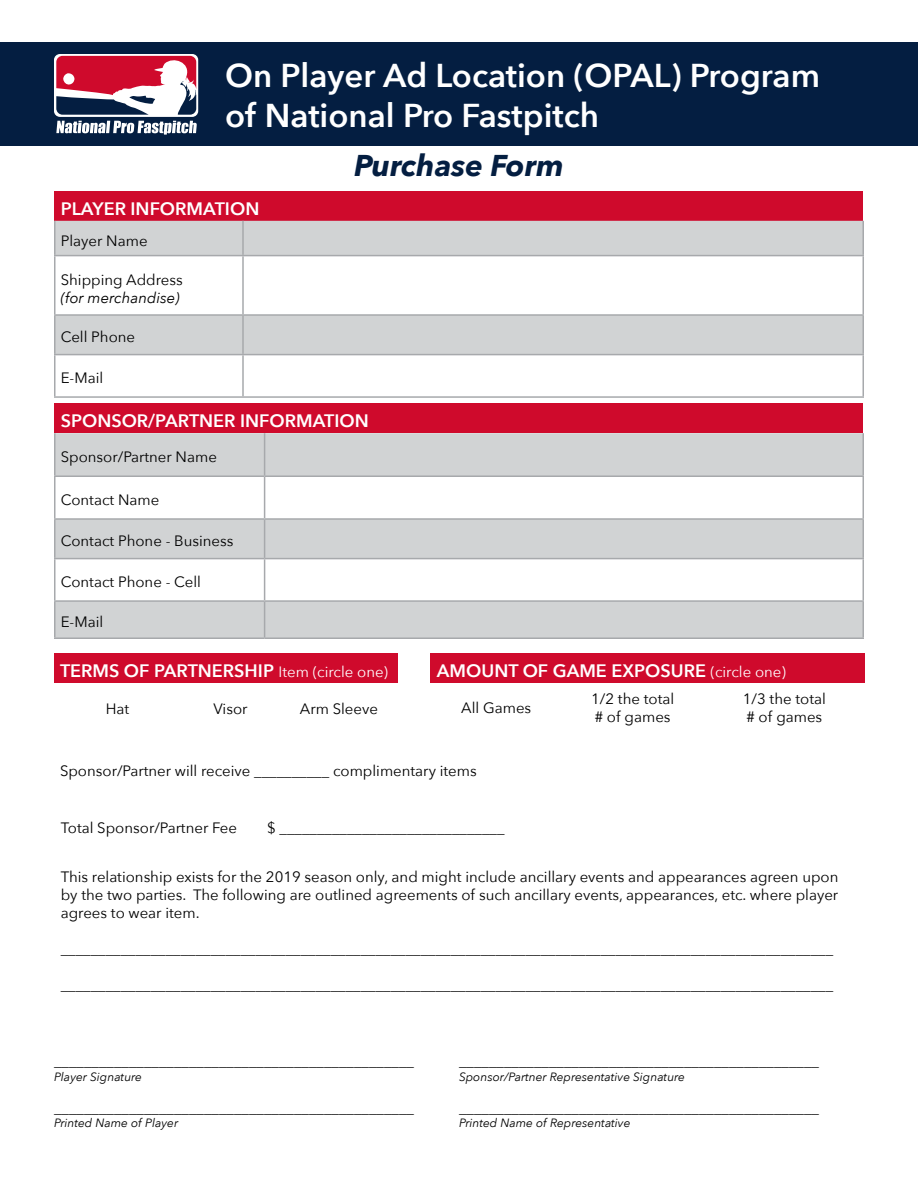
<style>
.page{position:relative;width:918px;height:1188px;background:#fff}
.page>*{position:absolute;margin:0;border:0;box-sizing:border-box;transform-origin:0 0}
.t1{font:600 33px/39.6px "Avenir Next";color:#fff}
.t2{font:italic 700 30px "Avenir Next";color:#041e41}
.t3{font:600 18px "Avenir Next";color:#fff}
.t4{font:15px/18px "Avenir Next";color:#000}
.t5{font:italic 15px "Avenir Next";color:#000}
.t6{font:italic 12px "Avenir Next";color:#000}
.s1{font-weight:400;font-size:15px}
</style>
<div class="page">
<div style="left:0;top:42px;width:918px;height:104px;background:#041e41"></div>
<svg style="left:54px;top:54px;width:144px;height:63px"></svg>
<svg style="left:56px;top:121px;width:141px;height:14px"></svg>
<svg style="left:56px;top:56px;width:140px;height:59px"></svg>
<div style="left:55px;top:191px;width:808px;height:30px;background:#cf0a2c"></div>
<svg style="left:56px;top:221px;width:806px;height:133px;fill:#d1d3d4"></svg>
<hr style="left:54px;top:221px;width:2px;height:34px;background:#a7a9ac">
<hr style="left:242px;top:221px;width:2px;height:34px;background:#a7a9ac">
<hr style="left:862px;top:221px;width:2px;height:34px;background:#a7a9ac">
<hr style="left:54px;top:255px;width:189px;height:1px;background:#a7a9ac">
<hr style="left:54px;top:256px;width:2px;height:58px;background:#a7a9ac">
<hr style="left:243px;top:255px;width:621px;height:1px;background:#a7a9ac">
<hr style="left:242px;top:256px;width:2px;height:58px;background:#a7a9ac">
<hr style="left:862px;top:256px;width:2px;height:58px;background:#a7a9ac">
<hr style="left:54px;top:314px;width:189px;height:2px;background:#a7a9ac">
<hr style="left:54px;top:316px;width:2px;height:38px;background:#a7a9ac">
<hr style="left:243px;top:314px;width:621px;height:2px;background:#a7a9ac">
<hr style="left:242px;top:316px;width:2px;height:38px;background:#a7a9ac">
<hr style="left:862px;top:316px;width:2px;height:38px;background:#a7a9ac">
<hr style="left:54px;top:354px;width:189px;height:1px;background:#a7a9ac">
<hr style="left:54px;top:355px;width:2px;height:41px;background:#a7a9ac">
<hr style="left:243px;top:354px;width:621px;height:1px;background:#a7a9ac">
<hr style="left:242px;top:355px;width:2px;height:41px;background:#a7a9ac">
<hr style="left:862px;top:355px;width:2px;height:41px;background:#a7a9ac">
<hr style="left:54px;top:396px;width:189px;height:2px;background:#a7a9ac">
<hr style="left:243px;top:396px;width:621px;height:2px;background:#a7a9ac">
<div style="left:55px;top:403px;width:808px;height:30px;background:#cf0a2c"></div>
<svg style="left:56px;top:433px;width:806px;height:205px;fill:#d1d3d4"></svg>
<hr style="left:54px;top:433px;width:2px;height:43px;background:#a7a9ac">
<hr style="left:264px;top:433px;width:1px;height:43px;background:#a7a9ac">
<hr style="left:862px;top:433px;width:2px;height:43px;background:#a7a9ac">
<hr style="left:54px;top:476px;width:211px;height:1px;background:#a7a9ac">
<hr style="left:54px;top:477px;width:2px;height:41px;background:#a7a9ac">
<hr style="left:265px;top:476px;width:599px;height:1px;background:#a7a9ac">
<hr style="left:264px;top:477px;width:1px;height:41px;background:#a7a9ac">
<hr style="left:862px;top:477px;width:2px;height:41px;background:#a7a9ac">
<hr style="left:54px;top:518px;width:211px;height:2px;background:#a7a9ac">
<hr style="left:54px;top:520px;width:2px;height:38px;background:#a7a9ac">
<hr style="left:265px;top:518px;width:599px;height:2px;background:#a7a9ac">
<hr style="left:264px;top:520px;width:1px;height:38px;background:#a7a9ac">
<hr style="left:862px;top:520px;width:2px;height:38px;background:#a7a9ac">
<hr style="left:54px;top:558px;width:211px;height:1px;background:#a7a9ac">
<hr style="left:54px;top:559px;width:2px;height:41px;background:#a7a9ac">
<hr style="left:265px;top:558px;width:599px;height:1px;background:#a7a9ac">
<hr style="left:264px;top:559px;width:1px;height:41px;background:#a7a9ac">
<hr style="left:862px;top:559px;width:2px;height:41px;background:#a7a9ac">
<hr style="left:54px;top:600px;width:211px;height:2px;background:#a7a9ac">
<hr style="left:54px;top:602px;width:2px;height:36px;background:#a7a9ac">
<hr style="left:265px;top:600px;width:599px;height:2px;background:#a7a9ac">
<hr style="left:264px;top:602px;width:1px;height:36px;background:#a7a9ac">
<hr style="left:862px;top:602px;width:2px;height:36px;background:#a7a9ac">
<hr style="left:54px;top:638px;width:211px;height:1px;background:#a7a9ac">
<hr style="left:265px;top:638px;width:599px;height:1px;background:#a7a9ac">
<div style="left:54px;top:653px;width:344px;height:30px;background:#cf0a2c"></div>
<div style="left:431px;top:653px;width:434px;height:30px;background:#cf0a2c"></div>
<h1 class="t1" style="left:225px;top:55px;width:597px">On Player Ad Location (OPAL) Program of National Pro Fastpitch</h1>
<h2 class="t2" style="left:354px;top:139px;width:211px">Purchase Form</h2>
<p class="t3" style="left:61px;top:193px;width:200px">PLAYER INFORMATION</p>
<p class="t4" style="left:61px;top:231px;width:88px">Player Name</p>
<p class="t4" style="left:61px;top:270px;width:124px">Shipping Address</p>
<p class="t5" style="left:61px;top:285px;width:121px">(for merchandise)</p>
<p class="t4" style="left:61px;top:327px;width:76px">Cell Phone</p>
<p class="t4" style="left:61px;top:368px;width:44px">E-Mail</p>
<p class="t3" style="left:61px;top:405px;width:310px">SPONSOR/PARTNER INFORMATION</p>
<p class="t4" style="left:61px;top:447px;width:158px">Sponsor/Partner Name</p>
<p class="t4" style="left:61px;top:490px;width:100px">Contact Name</p>
<p class="t4" style="left:61px;top:531px;width:174px">Contact Phone - Business</p>
<p class="t4" style="left:61px;top:572px;width:142px">Contact Phone - Cell</p>
<p class="t4" style="left:61px;top:612px;width:44px">E-Mail</p>
<p class="t3" style="left:60px;top:656px;width:330px">TERMS OF PARTNERSHIP <span class="s1">Item (circle one)</span></p>
<p class="t4" style="left:106px;top:699px;width:25px">Hat</p>
<p class="t4" style="left:214px;top:699px;width:36px">Visor</p>
<p class="t4" style="left:300px;top:699px;width:80px">Arm Sleeve</p>
<p class="t3" style="left:437px;top:656px;width:351px">AMOUNT OF GAME EXPOSURE <span class="s1">(circle one)</span></p>
<p class="t4" style="left:461px;top:698px;width:71px">All Games</p>
<p class="t4" style="left:591px;top:689px;width:84px">1/2 the total # of games</p>
<p class="t4" style="left:743px;top:689px;width:84px">1/3 the total # of games</p>
<p class="t4" style="left:60px;top:761px;width:418px">Sponsor/Partner will receive __________ complimentary items</p>
<p class="t4" style="left:61px;top:818px;width:178px">Total Sponsor/Partner Fee</p>
<p class="t4" style="left:267px;top:818px;width:239px">$ ______________________________</p>
<p class="t4" style="left:61px;top:867px;width:779px;text-align:justify">This relationship exists for the 2019 season only, and might include ancillary events and appearances agreen upon by the two parties. The following are outlined agreements of such ancillary events, appearances, etc. where player agrees to wear item.</p>
<p class="t4" style="left:61px;top:939px;width:774px">_______________________________________________________________________________________________________</p>
<p class="t4" style="left:61px;top:975px;width:774px">_______________________________________________________________________________________________________</p>
<p class="t4" style="left:54px;top:1051px;width:361px">________________________________________________</p>
<p class="t6" style="left:54px;top:1066px;width:90px">Player Signature</p>
<p class="t4" style="left:54px;top:1098px;width:361px">________________________________________________</p>
<p class="t6" style="left:54px;top:1113px;width:126px">Printed Name of Player</p>
<p class="t4" style="left:459px;top:1051px;width:361px">________________________________________________</p>
<p class="t6" style="left:459px;top:1066px;width:228px">Sponsor/Partner Representative Signature</p>
<p class="t4" style="left:459px;top:1098px;width:361px">________________________________________________</p>
<p class="t6" style="left:459px;top:1113px;width:173px">Printed Name of Representative</p>
</div>
